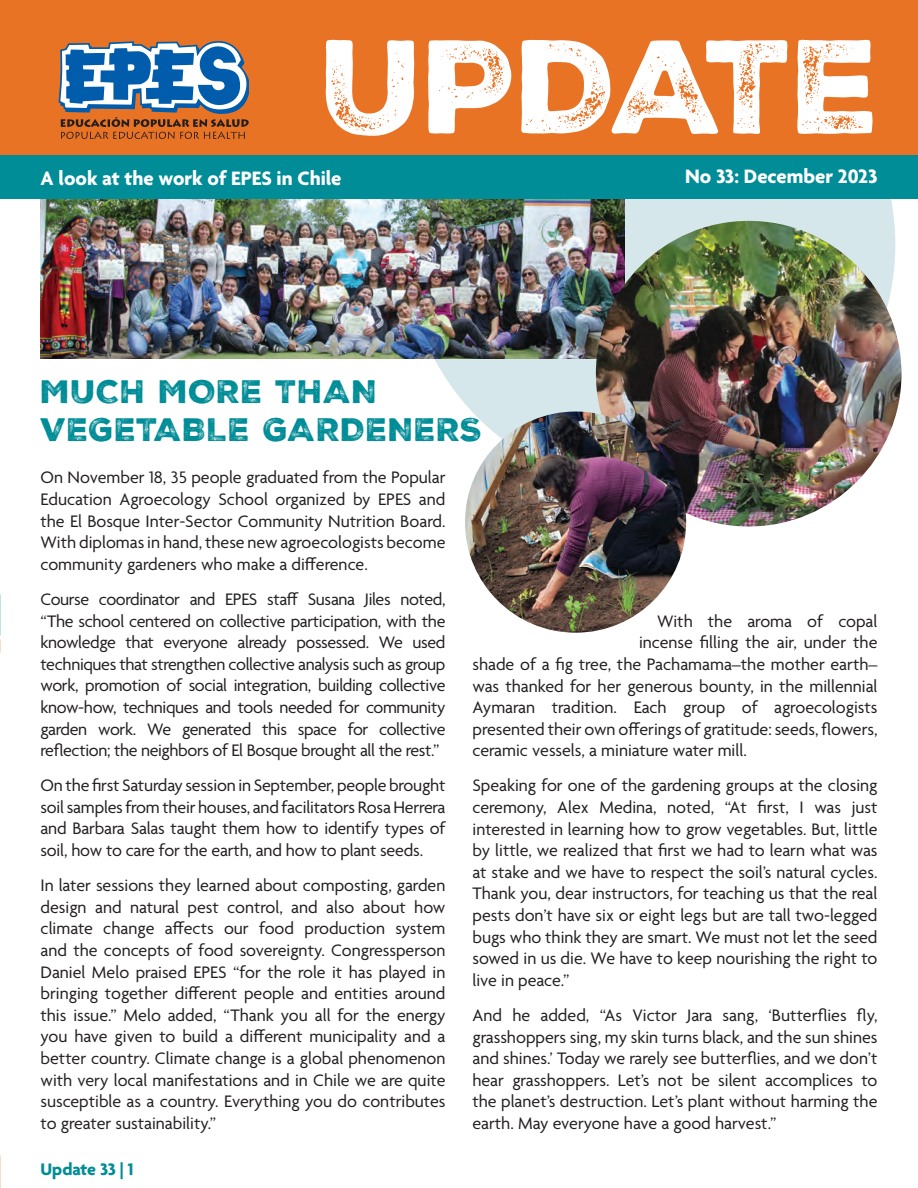
<style>
.page{position:relative;width:918px;height:1188px;background:#fff}
.page>*{position:absolute;margin:0;border:0;box-sizing:border-box;transform-origin:0 0}
.t1{font:129px "Nexa Rust Sans Black 02";letter-spacing:-.02em;color:#fff}
.t2{font:31.5px/37.8px "Nexa Rust Sans Black 02";letter-spacing:.01em;color:#008d97}
.text{font:700 21px "Agenda";color:#fff}
.text-2{font:18px/21.6px "Agenda";color:#231f20;text-align:justify}
.t3{font:700 18px "Agenda";letter-spacing:-.005em;color:#008d97}
</style>
<div class="page">
<div style="left:406px;top:0;width:489px;height:489px;background:#d5e7ea;border-radius:50%"></div>
<img style="left:40px;top:199px;width:584px;height:160px">
<img style="left:596px;top:221px;width:306px;height:305px;border-radius:153px">
<div style="left:0;top:0;width:918px;height:160px;background:#e87324"></div>
<div style="left:0;top:156px;width:918px;height:43px;background:#008d97"></div>
<svg style="left:58px;top:41px;width:191px;height:98px"></svg>
<img style="left:465px;top:412px;width:221px;height:221px;border-radius:111px">
<p class="t1" style="left:322px;top:0;width:562px">UPDATE</p>
<p class="text" style="left:40px;top:165px;width:303px">A look at the work of EPES in Chile</p>
<p class="text" style="left:685px;top:163px;width:194px">No 33: December 2023</p>
<p class="t2" style="left:41px;top:373px;width:443px">MUCH MORE THAN<br>VEGETABLE GARDENERS</p>
<p class="text-2" style="left:40px;top:468px;width:407px">On November 18, 35 people graduated from the Popular Education Agroecology School organized by EPES and the El Bosque Inter-Sector Community Nutrition Board.<br>With diplomas in hand, these new agroecologists become community gardeners who make a difference.</p>
<p class="text-2" style="left:40px;top:589px;width:407px">Course coordinator and EPES staff Susana Jiles noted, “The school centered on collective participation, with the knowledge that everyone already possessed. We used techniques that strengthen collective analysis such as group work, promotion of social integration, building collective know-how, techniques and tools needed for community garden work. We generated this space for collective reflection; the neighbors of El Bosque brought all the rest.”</p>
<p class="text-2" style="left:40px;top:776px;width:407px">On the first Saturday session in September, people brought soil samples from their houses, and facilitators Rosa Herrera and Barbara Salas taught them how to identify types of soil, how to care for the earth, and how to plant seeds.</p>
<p class="text-2" style="left:40px;top:876px;width:407px">In later sessions they learned about composting, garden design and natural pest control, and also about how climate change affects our food production system and the concepts of food sovereignty. Congressperson Daniel Melo praised EPES “for the role it has played in bringing together different people and entities around this issue.” Melo added, “Thank you all for the energy you have given to build a different municipality and a better country. Climate change is a global phenomenon with very local manifestations and in Chile we are quite susceptible as a country. Everything you do contributes to greater sustainability.”</p>
<p class="t3" style="left:40px;top:1158px;width:94px">Update 33 | 1</p>
<p class="text-2" style="left:657px;top:611px;width:222px">With the aroma of copal</p>
<p class="text-2" style="left:639px;top:633px;width:240px">incense filling the air, under the</p>
<p class="text-2" style="left:472px;top:654px;width:407px">shade of a fig tree, the Pachamama–the mother earth–</p>
<p class="text-2" style="left:472px;top:676px;width:407px">was thanked for her generous bounty, in the millennial</p>
<p class="text-2" style="left:472px;top:698px;width:407px">Aymaran tradition. Each group of agroecologists</p>
<p class="text-2" style="left:472px;top:719px;width:406px">presented their own offerings of gratitude: seeds, flowers,</p>
<p class="text-2" style="left:472px;top:741px;width:276px">ceramic vessels, a miniature water mill.</p>
<p class="text-2" style="left:472px;top:776px;width:407px">Speaking for one of the gardening groups at the closing ceremony, Alex Medina, noted, “At first, I was just interested in learning how to grow vegetables. But, little by little, we realized that first we had to learn what was at stake and we have to respect the soil’s natural cycles.<br>Thank you, dear instructors, for teaching us that the real pests don’t have six or eight legs but are tall two-legged bugs who think they are smart. We must not let the seed sowed in us die. We have to keep nourishing the right to live in peace.”</p>
<p class="text-2" style="left:472px;top:1005px;width:407px">And he added, “As Victor Jara sang, ‘Butterflies fly, grasshoppers sing, my skin turns black, and the sun shines and shines.’ Today we rarely see butterflies, and we don’t hear grasshoppers. Let’s not be silent accomplices to the planet’s destruction. Let’s plant without harming the earth. May everyone have a good harvest.”</p>
</div>
